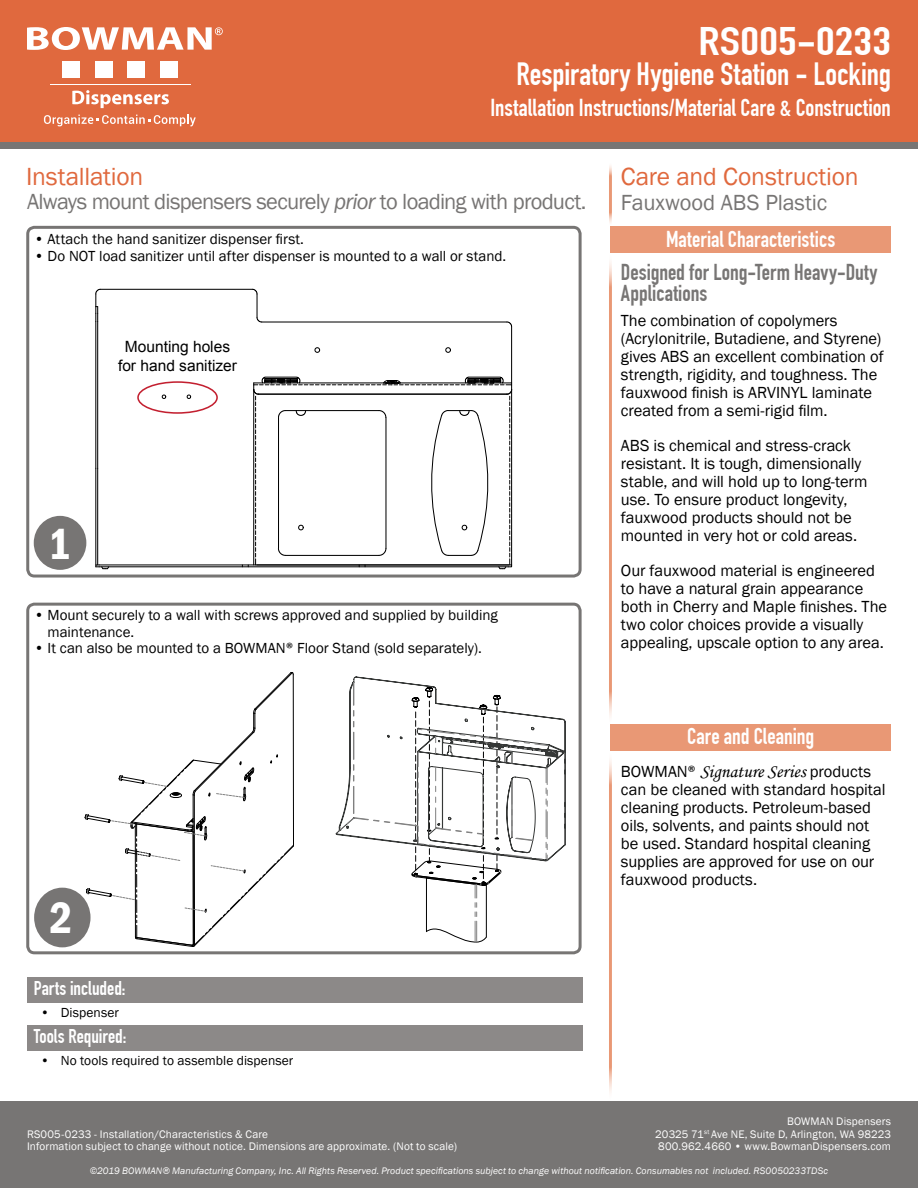
<style>
.page{position:relative;width:918px;height:1188px;background:#fff}
.page>*{position:absolute;margin:0;border:0;box-sizing:border-box;transform-origin:0 0}
.t1{font:600 condensed 45px "Franklin Gothic";color:#fff}
.t2{font:700 39px "DIN Condensed";letter-spacing:.005em;color:#fff;scale:1.28 1}
.t3{font:700 31.5px "DIN Condensed";color:#fff}
.t4{font:25.5px "Franklin Gothic";letter-spacing:-.01em;color:#e0693e}
.t5{font:700 24px "DIN Condensed";color:#fff}
.t6{font:22.5px "Franklin Gothic";letter-spacing:-.03em;color:#777574}
.t7{font:700 22.5px/21px "DIN Condensed";color:#777574}
.t8{font:700 22.5px "DIN Condensed";color:#fff}
.t9{font:22.5px "Franklin Gothic";letter-spacing:-.005em;color:#777574}
.t10{font:700 19.5px "DIN Condensed";color:#fff}
.t11{font:18.75px "Monotype Corsiva";color:#000}
.t12{font:16.5px/18px "Franklin Gothic";letter-spacing:-.005em;color:#000}
.t13{font:15.45px/18.6px "Arial";color:#000;text-align:center}
.t14{font:15px/16.5px "Franklin Gothic";color:#000}
.t15{font:13.5px "Franklin Gothic";letter-spacing:.005em;color:#000}
.t16{font:11.25px/12.8px "Franklin Gothic";letter-spacing:.01em;color:#fff}
.t17{font:italic 9.75px "Franklin Gothic";letter-spacing:.005em;color:#fff}
.s1{font-style:italic}
.s2{font-family:"Calibri"}
.s3{font-family:"Franklin Gothic";font-size:16.5px}
.s4{font-family:"Calibri";font-size:16.5px}
</style>
<div class="page">
<div style="left:0;top:0;width:918px;height:148px;background:#777574"></div>
<div style="left:0;top:1101px;width:918px;height:87px;background:#777574"></div>
<div style="left:0;top:0;width:918px;height:142px;background:#e0693e"></div>
<div style="left:26px;top:226px;width:556px;height:352px;border:3px solid #777574;border-radius:7px"></div>
<div style="left:26px;top:603px;width:556px;height:351px;border:3px solid #777574;border-radius:7px"></div>
<svg style="left:85px;top:672px;width:209px;height:275px"></svg>
<hr style="left:95px;top:468px;width:1px;height:97px;background:#000">
<hr style="left:97px;top:468px;width:1px;height:97px;background:#000">
<hr style="left:95px;top:321px;width:1px;height:147px;background:#000">
<hr style="left:97px;top:321px;width:1px;height:147px;background:#000">
<svg style="left:95px;top:564px;width:15px;height:6px"></svg>
<hr style="left:99px;top:566px;width:409px;height:1px;background:#000">
<hr style="left:99px;top:564px;width:409px;height:1px;background:#000">
<hr style="left:262px;top:321px;width:245px;height:2px;background:#000">
<hr style="left:511px;top:327px;width:1px;height:56px;background:#000">
<svg style="left:95px;top:288px;width:7px;height:33px"></svg>
<svg style="left:314px;top:347px;width:7px;height:6px"></svg>
<svg style="left:445px;top:347px;width:6px;height:6px"></svg>
<svg style="left:161px;top:394px;width:6px;height:5px"></svg>
<svg style="left:186px;top:394px;width:6px;height:5px"></svg>
<svg style="left:251px;top:288px;width:12px;height:35px"></svg>
<svg style="left:506px;top:321px;width:7px;height:7px"></svg>
<hr style="left:100px;top:289px;width:152px;height:1px;background:#000">
<svg style="left:242px;top:376px;width:271px;height:194px"></svg>
<div style="left:137px;top:381px;width:81px;height:33px;border:2px solid #c32030;border-radius:50%"></div>
<svg style="left:27px;top:27px;width:196px;height:23px"></svg>
<div style="left:62px;top:61px;width:18px;height:17px;background:#fff"></div>
<div style="left:95px;top:61px;width:17px;height:17px;background:#fff"></div>
<div style="left:128px;top:61px;width:17px;height:17px;background:#fff"></div>
<div style="left:161px;top:61px;width:17px;height:17px;background:#fff"></div>
<hr style="left:50px;top:85px;width:141px;height:1px;background:#fff">
<svg style="left:72px;top:90px;width:97px;height:18px"></svg>
<svg style="left:44px;top:115px;width:152px;height:11px"></svg>
<div style="left:27px;top:977px;width:555px;height:26px;background:#8c8988"></div>
<div style="left:27px;top:1025px;width:555px;height:26px;background:#8c8988"></div>
<div style="left:34px;top:516px;width:52px;height:54px;background:#777574;border-radius:50%"></div>
<div style="left:34px;top:888px;width:57px;height:59px;background:#777574;border-radius:50%"></div>
<hr style="left:609px;top:163px;width:3px;height:62px;background:#e99875">
<hr style="left:609px;top:255px;width:3px;height:469px;background:#e99875">
<hr style="left:609px;top:753px;width:3px;height:347px;background:#e99875">
<div style="left:610px;top:226px;width:281px;height:27px;background:#e99875"></div>
<div style="left:610px;top:724px;width:281px;height:27px;background:#e99875"></div>
<svg style="left:336px;top:677px;width:230px;height:265px"></svg>
<h2 class="t2" style="left:698px;top:27px;width:152px">RS005-0233</h2>
<h3 class="t3" style="left:516px;top:63px;width:376px">Respiratory Hygiene Station - Locking</h3>
<h3 class="t4" style="left:26px;top:168px;width:119px">Installation</h3>
<h3 class="t5" style="left:490px;top:99px;width:402px">Installation Instructions/Material Care &amp; Construction</h3>
<h3 class="t4" style="left:621px;top:168px;width:239px">Care and Construction</h3>
<h3 class="t6" style="left:27px;top:194px;width:561px">Always mount dispensers securely <span class="s1">prior</span> to loading with product.</h3>
<p class="t14" style="left:34px;top:232px;width:271px">• Attach the hand sanitizer dispenser 昀椀rst.</p>
<p class="t14" style="left:34px;top:249px;width:474px">• Do NOT load sanitizer until after dispenser is mounted to a wall or stand.</p>
<p class="t13" style="left:118px;top:339px;width:121px">Mounting holes for hand sanitizer</p>
<h1 class="t1" style="left:48px;top:517px;width:24px">1</h1>
<p class="t14" style="left:48px;top:608px;width:452px;text-indent:-14px">• Mount securely to a wall with screws approved and supplied by building maintenance.</p>
<p class="t14" style="left:34px;top:641px;width:449px">• It can also be mounted to a BOWMAN<span class="s2">®</span> Floor Stand (sold separately).</p>
<h1 class="t1" style="left:50px;top:891px;width:24px">2</h1>
<p class="t10" style="left:34px;top:981px;width:93px">Parts included:</p>
<p class="t15" style="left:40px;top:1008px;width:80px">• Dispenser</p>
<p class="t10" style="left:34px;top:1029px;width:94px">Tools Required:</p>
<p class="t15" style="left:40px;top:1056px;width:254px">• No tools required to assemble dispenser</p>
<p class="t16" style="left:27px;top:1128px;width:432px">RS005-0233 - Installation/Characteristics &amp; Care<br>Information subject to change without notice. Dimensions are approximate. (Not to scale)</p>
<h3 class="t9" style="left:621px;top:195px;width:208px">Fauxwood ABS Plastic</h3>
<h3 class="t8" style="left:666px;top:230px;width:171px">Material Characteristics</h3>
<h3 class="t7" style="left:621px;top:263px;width:258px">Designed for Long-Term Heavy-Duty<br>Applications</h3>
<p class="t12" style="left:621px;top:313px;width:264px">The combination of copolymers (Acrylonitrile, Butadiene, and Styrene) gives ABS an excellent combination of strength, rigidity, and toughness. The fauxwood 昀椀nish is ARVINYL laminate created from a semi-rigid 昀椀lm.</p>
<p class="t12" style="left:621px;top:438px;width:248px">ABS is chemical and stress-crack resistant. It is tough, dimensionally stable, and will hold up to long-term use. To ensure product longevity, fauxwood products should not be mounted in very hot or cold areas.</p>
<p class="t12" style="left:621px;top:563px;width:268px">Our fauxwood material is engineered to have a natural grain appearance both in Cherry and Maple 昀椀nishes. The two color choices provide a visually appealing, upscale option to any area.</p>
<h3 class="t8" style="left:687px;top:727px;width:129px">Care and Cleaning</h3>
<p class="t11" style="left:621px;top:765px;width:252px"><span class="s3">BOWMAN</span><span class="s4">®</span> Signature Series <span class="s3">products</span></p>
<p class="t12" style="left:621px;top:781px;width:266px">can be cleaned with standard hospital cleaning products. Petroleum-based oils, solvents, and paints should not be used. Standard hospital cleaning supplies are approved for use on our fauxwood products.</p>
<p class="t16" style="left:655px;top:1116px;width:237px;text-align:justify;text-indent:132px">BOWMAN Dispensers 20325 71<sup>st</sup> Ave NE, Suite D, Arlington, WA 98223<br>800.962.4660 • www.BowmanDispensers.com</p>
<p class="t17" style="left:90px;top:1164px;width:740px">©2019 BOWMAN® Manufacturing Company, Inc. All Rights Reserved. Product speci昀椀cations subject to change without noti昀椀cation. Consumables not included. RS0050233TDSc</p>
</div>
